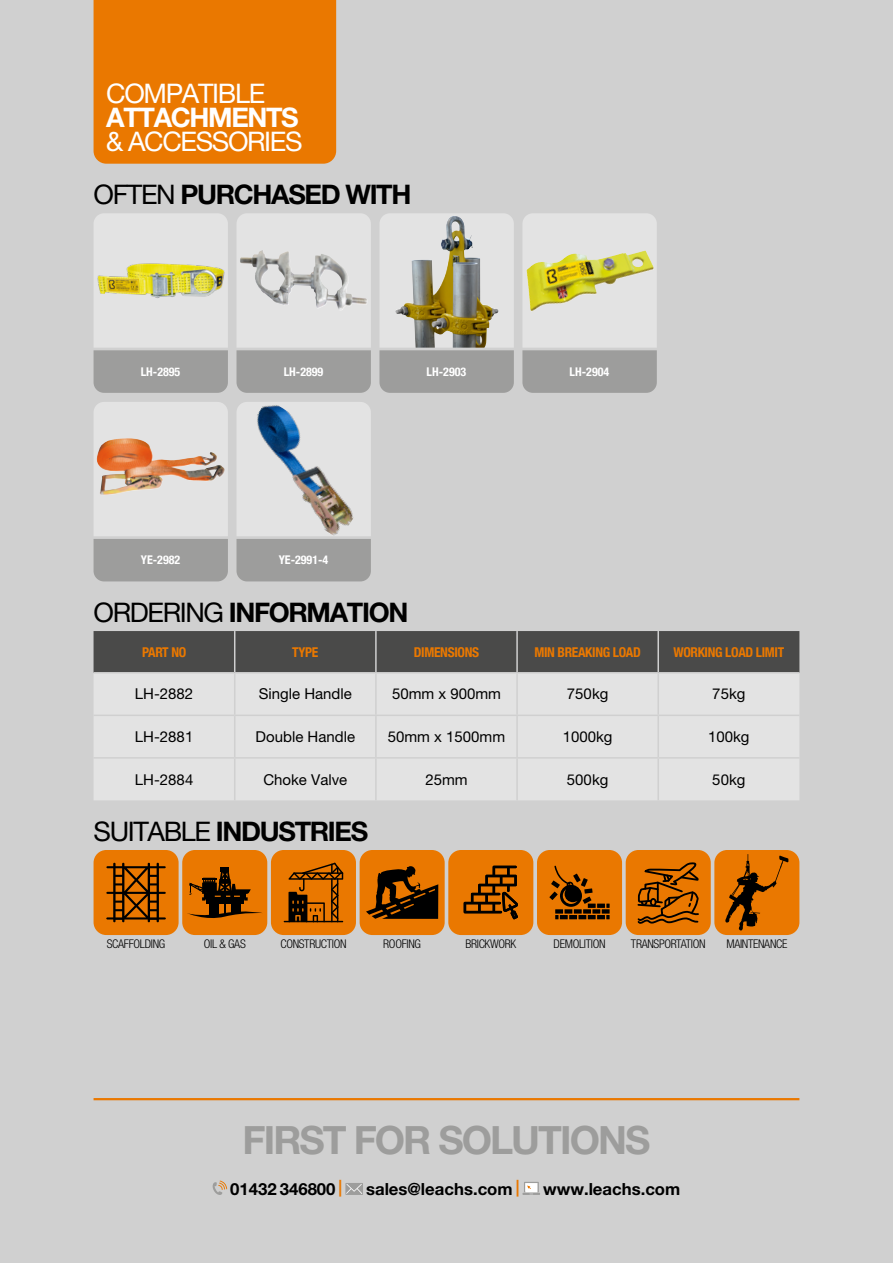
<style>
.page{position:relative;width:893px;height:1263px;background:#d0d0d0}
.page>*{position:absolute;margin:0;border:0;box-sizing:border-box;transform-origin:0 0}
.t1{font:700 39px "Helvetica Neue LT Pro";letter-spacing:-.05em;color:#9d9d9c}
.t2{font:700 27px "Helvetica Neue LT Pro";letter-spacing:-.05em;color:#000}
.t3{font:27px "Helvetica Neue LT Pro";letter-spacing:-.05em;color:#fff}
.t4{font:700 27px "Helvetica Neue LT Pro";letter-spacing:-.05em;color:#fff}
.t5{font:700 16.8px "Helvetica Neue LT Pro";color:#000}
.t6{font:15px "Helvetica Neue LT Pro";color:#000}
.t7{font:700 condensed 13.5px "Helvetica Neue";letter-spacing:-.025em;color:#ea7800}
.t8{font:300 condensed 12px "Helvetica Neue LT Pro";letter-spacing:-.025em;color:#000}
.t9{font:700 condensed 12px "Helvetica Neue";color:#fff}
.s1{font-weight:400}
.s2{color:#ea7800}
</style>
<div class="page">
<div style="left:94px;top:0;width:242px;height:164px;background:#ea7800"></div>
<hr style="left:94px;top:1098px;width:705px;height:2px;background:#ea7800">
<svg style="left:213px;top:1180px;width:14px;height:15px"></svg>
<svg style="left:345px;top:1183px;width:18px;height:12px"></svg>
<svg style="left:346px;top:1184px;width:16px;height:10px"></svg>
<div style="left:524px;top:1182px;width:15px;height:10px;background:#9d9d9c"></div>
<svg style="left:522px;top:1183px;width:18px;height:12px"></svg>
<div style="left:94px;top:350px;width:134px;height:43px;background:#9d9d9c"></div>
<img style="left:94px;top:213px;width:134px;height:135px">
<svg style="left:236px;top:213px;width:135px;height:180px;background:#cacac9"></svg>
<img style="left:240px;top:250px;width:128px;height:61px">
<svg style="left:379px;top:213px;width:135px;height:180px;background:#bcbcbb"></svg>
<img style="left:395px;top:216px;width:104px;height:132px">
<svg style="left:522px;top:213px;width:135px;height:180px;background:#cacac9"></svg>
<img style="left:526px;top:251px;width:128px;height:61px">
<svg style="left:94px;top:402px;width:134px;height:179px;background:#cacaca"></svg>
<img style="left:95px;top:438px;width:130px;height:58px">
<div style="left:236px;top:539px;width:135px;height:42px;background:#9d9d9c"></div>
<img style="left:237px;top:402px;width:134px;height:134px">
<div style="left:94px;top:631px;width:705px;height:41px;background:#4a4a49"></div>
<div style="left:94px;top:674px;width:705px;height:126px;background:#e3e3e3"></div>
<hr style="left:234px;top:631px;width:1px;height:41px;background:#d0d0d0">
<hr style="left:375px;top:631px;width:2px;height:41px;background:#d0d0d0">
<hr style="left:516px;top:631px;width:2px;height:41px;background:#d0d0d0">
<hr style="left:657px;top:631px;width:2px;height:41px;background:#d0d0d0">
<hr style="left:234px;top:673px;width:1px;height:42px;background:#d0d0d0">
<hr style="left:375px;top:673px;width:2px;height:42px;background:#d0d0d0">
<hr style="left:516px;top:673px;width:2px;height:42px;background:#d0d0d0">
<hr style="left:657px;top:673px;width:2px;height:42px;background:#d0d0d0">
<hr style="left:94px;top:715px;width:141px;height:1px;background:#d0d0d0">
<hr style="left:235px;top:715px;width:141px;height:1px;background:#d0d0d0">
<hr style="left:234px;top:716px;width:1px;height:41px;background:#d0d0d0">
<hr style="left:376px;top:715px;width:141px;height:1px;background:#d0d0d0">
<hr style="left:375px;top:716px;width:2px;height:41px;background:#d0d0d0">
<hr style="left:517px;top:715px;width:141px;height:1px;background:#d0d0d0">
<hr style="left:516px;top:716px;width:2px;height:41px;background:#d0d0d0">
<hr style="left:658px;top:715px;width:141px;height:1px;background:#d0d0d0">
<hr style="left:657px;top:716px;width:2px;height:41px;background:#d0d0d0">
<hr style="left:94px;top:757px;width:141px;height:2px;background:#d0d0d0">
<hr style="left:235px;top:757px;width:141px;height:2px;background:#d0d0d0">
<hr style="left:234px;top:759px;width:1px;height:41px;background:#d0d0d0">
<hr style="left:376px;top:757px;width:141px;height:2px;background:#d0d0d0">
<hr style="left:375px;top:759px;width:2px;height:41px;background:#d0d0d0">
<hr style="left:517px;top:757px;width:141px;height:2px;background:#d0d0d0">
<hr style="left:516px;top:759px;width:2px;height:41px;background:#d0d0d0">
<hr style="left:658px;top:757px;width:141px;height:2px;background:#d0d0d0">
<hr style="left:657px;top:759px;width:2px;height:41px;background:#d0d0d0">
<div style="left:94px;top:850px;width:85px;height:85px;background:#ea7800;border-radius:13px"></div>
<svg style="left:106px;top:863px;width:60px;height:59px"></svg>
<div style="left:182px;top:850px;width:85px;height:85px;background:#ea7800;border-radius:13px"></div>
<svg style="left:187px;top:909px;width:75px;height:9px"></svg>
<div style="left:206px;top:897px;width:37px;height:7px;background:#000"></div>
<div style="left:209px;top:901px;width:9px;height:15px;background:#000"></div>
<div style="left:231px;top:901px;width:9px;height:12px;background:#000"></div>
<div style="left:221px;top:867px;width:8px;height:5px;background:#000"></div>
<hr style="left:224px;top:869px;width:2px;height:46px;background:#000">
<svg style="left:189px;top:868px;width:62px;height:32px"></svg>
<div style="left:271px;top:850px;width:85px;height:85px;background:#ea7800;border-radius:13px"></div>
<svg style="left:284px;top:863px;width:59px;height:59px"></svg>
<div style="left:360px;top:850px;width:85px;height:85px;background:#ea7800;border-radius:13px"></div>
<svg style="left:366px;top:866px;width:72px;height:53px"></svg>
<div style="left:448px;top:850px;width:85px;height:85px;background:#ea7800;border-radius:13px"></div>
<svg style="left:464px;top:866px;width:54px;height:53px"></svg>
<div style="left:537px;top:850px;width:85px;height:85px;background:#ea7800;border-radius:13px"></div>
<svg style="left:551px;top:866px;width:59px;height:53px"></svg>
<div style="left:626px;top:850px;width:85px;height:85px;background:#ea7800;border-radius:13px"></div>
<svg style="left:637px;top:862px;width:62px;height:62px"></svg>
<div style="left:714px;top:850px;width:85px;height:85px;background:#ea7800;border-radius:13px"></div>
<svg style="left:725px;top:854px;width:63px;height:76px"></svg>
<h2 class="t3" style="left:106px;top:77px;width:160px">COMPATIBLE</h2>
<h2 class="t4" style="left:106px;top:101px;width:194px">ATTACHMENTS</h2>
<h2 class="t3" style="left:106px;top:125px;width:198px">&amp; ACCESSORIES</h2>
<h2 class="t2" style="left:94px;top:178px;width:319px"><span class="s1">OFTEN</span> PURCHASED WITH</h2>
<p class="t9" style="left:141px;top:362px;width:41px">LH-2895</p>
<p class="t9" style="left:284px;top:362px;width:41px">LH-2899</p>
<p class="t9" style="left:427px;top:362px;width:41px">LH-2903</p>
<p class="t9" style="left:570px;top:362px;width:41px">LH-2904</p>
<p class="t9" style="left:141px;top:550px;width:41px">YE-2982</p>
<p class="t9" style="left:279px;top:550px;width:51px">YE-2991-4</p>
<h2 class="t2" style="left:94px;top:596px;width:316px"><span class="s1">ORDERING</span> INFORMATION</h2>
<p class="t7" style="left:142px;top:641px;width:46px">PART NO</p>
<p class="t7" style="left:292px;top:641px;width:27px">TYPE</p>
<p class="t7" style="left:414px;top:641px;width:67px">DIMENSIONS</p>
<p class="t7" style="left:534px;top:641px;width:108px">MIN BREAKING LOAD</p>
<p class="t7" style="left:673px;top:641px;width:112px">WORKING LOAD LIMIT</p>
<p class="t6" style="left:135px;top:685px;width:60px">LH-2882</p>
<p class="t6" style="left:259px;top:685px;width:95px">Single Handle</p>
<p class="t6" style="left:392px;top:685px;width:110px">50mm x 900mm</p>
<p class="t6" style="left:567px;top:685px;width:43px">750kg</p>
<p class="t6" style="left:712px;top:685px;width:35px">75kg</p>
<p class="t6" style="left:135px;top:728px;width:60px">LH-2881</p>
<p class="t6" style="left:256px;top:728px;width:101px">Double Handle</p>
<p class="t6" style="left:388px;top:728px;width:119px">50mm x 1500mm</p>
<p class="t6" style="left:563px;top:728px;width:51px">1000kg</p>
<p class="t6" style="left:708px;top:728px;width:43px">100kg</p>
<p class="t6" style="left:135px;top:771px;width:60px">LH-2884</p>
<p class="t6" style="left:263px;top:771px;width:85px">Choke Valve</p>
<p class="t6" style="left:425px;top:771px;width:44px">25mm</p>
<p class="t6" style="left:567px;top:771px;width:43px">500kg</p>
<p class="t6" style="left:712px;top:771px;width:35px">50kg</p>
<h2 class="t2" style="left:94px;top:815px;width:276px"><span class="s1">SUITABLE</span> INDUSTRIES</h2>
<p class="t8" style="left:107px;top:937px;width:60px">SCAFFOLDING</p>
<p class="t8" style="left:204px;top:937px;width:43px">OIL &amp; GAS</p>
<p class="t8" style="left:280px;top:937px;width:68px">CONSTRUCTION</p>
<p class="t8" style="left:383px;top:937px;width:39px">ROOFING</p>
<p class="t8" style="left:465px;top:937px;width:52px">BRICKWORK</p>
<p class="t8" style="left:554px;top:937px;width:53px">DEMOLITION</p>
<p class="t8" style="left:631px;top:937px;width:76px">TRANSPORTATION</p>
<p class="t8" style="left:726px;top:937px;width:62px">MAINTENANCE</p>
<h1 class="t1" style="left:243px;top:1116px;width:409px">FIRST FOR SOLUTIONS</h1>
<p class="t5" style="left:230px;top:1178px;width:114px">01432 346800 <span class="s2">|</span></p>
<p class="t5" style="left:366px;top:1178px;width:155px">sales@leachs.com <span class="s2">|</span></p>
<p class="t5" style="left:543px;top:1178px;width:139px">www.leachs.com</p>
</div>
